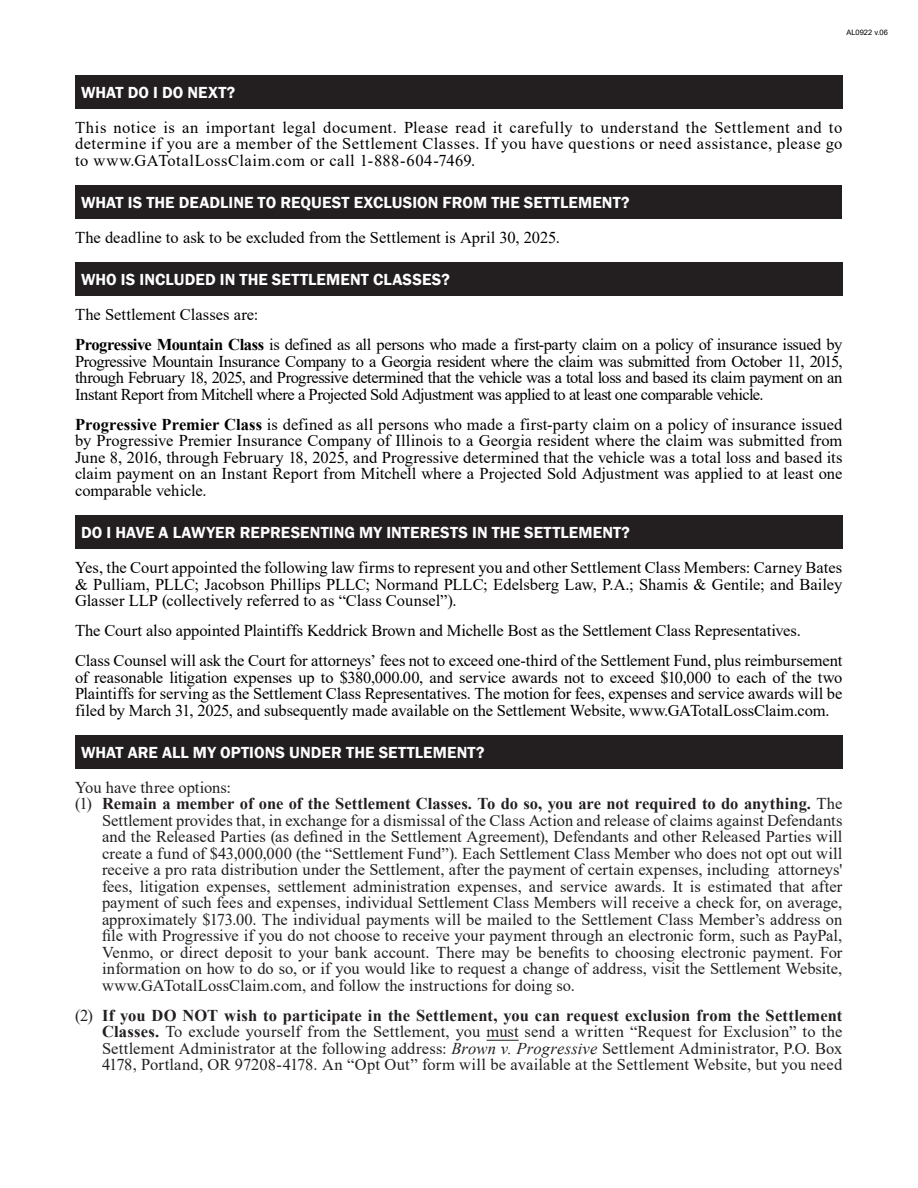
<style>
.page{position:relative;width:918px;height:1188px;background:#fff}
.page>*{position:absolute;margin:0;border:0;box-sizing:border-box;transform-origin:0 0}
.Body_Copy{font:16.5px/16.5px "Times New Roman";letter-spacing:-.005em;color:#000;text-align:justify}
.t1{font:16.5px/16.5px "Times New Roman";letter-spacing:.005em;color:#231f20;text-align:justify}
.t2{font:600 16.5px "Franklin Gothic";letter-spacing:.005em;color:#fff}
.t3{font:7.5px "Arial";color:#000}
.s1{font-weight:700}
.s2{font-style:italic}
</style>
<div class="page">
<hr style="left:487px;top:1040px;width:32px;height:1px;background:#231f20">
<div style="left:75px;top:75px;width:767px;height:34px;background:#231f20"></div>
<div style="left:75px;top:185px;width:766px;height:34px;background:#231f20"></div>
<div style="left:75px;top:262px;width:767px;height:34px;background:#231f20"></div>
<div style="left:75px;top:515px;width:767px;height:34px;background:#231f20"></div>
<div style="left:75px;top:735px;width:767px;height:34px;background:#231f20"></div>
<p class="t3" style="left:846px;top:28px;width:43px">AL0922 v.06</p>
<h1 class="t2" style="left:81px;top:82px;width:156px">WHAT DO I DO NEXT?</h1>
<p class="Body_Copy" style="left:75px;top:118px;width:769px">This notice is an important legal document. Please read it carefully to understand the Settlement and to determine if you are a member of the Settlement Classes. If you have questions or need assistance, please go to www.GATotalLossClaim.com or call 1-888-604-7469.</p>
<h1 class="t2" style="left:81px;top:192px;width:550px">WHAT IS THE DEADLINE TO REQUEST EXCLUSION FROM THE SETTLEMENT?</h1>
<p class="Body_Copy" style="left:75px;top:229px;width:486px">The deadline to ask to be excluded from the Settlement is April 30, 2025.</p>
<h1 class="t2" style="left:81px;top:269px;width:370px">WHO IS INCLUDED IN THE SETTLEMENT CLASSES?</h1>
<p class="Body_Copy" style="left:75px;top:306px;width:185px">The Settlement Classes are:</p>
<p class="Body_Copy" style="left:75px;top:336px;width:769px"><span class="s1">Progressive Mountain Class</span> is defined as all persons who made a first-party claim on a policy of insurance issued by Progressive Mountain Insurance Company to a Georgia resident where the claim was submitted from October 11, 2015, through February 18, 2025, and Progressive determined that the vehicle was a total loss and based its claim payment on an Instant Report from Mitchell where a Projected Sold Adjustment was applied to at least one comparable vehicle.</p>
<p class="Body_Copy" style="left:75px;top:415px;width:769px"><span class="s1">Progressive Premier Class</span> is defined as all persons who made a first-party claim on a policy of insurance issued by Progressive Premier Insurance Company of Illinois to a Georgia resident where the claim was submitted from June 8, 2016, through February 18, 2025, and Progressive determined that the vehicle was a total loss and based its claim payment on an Instant Report from Mitchell where a Projected Sold Adjustment was applied to at least one comparable vehicle.</p>
<h1 class="t2" style="left:81px;top:522px;width:551px">DO I HAVE A LAWYER REPRESENTING MY INTERESTS IN THE SETTLEMENT?</h1>
<p class="Body_Copy" style="left:75px;top:559px;width:769px">Yes, the Court appointed the following law firms to represent you and other Settlement Class Members: Carney Bates &amp; Pulliam, PLLC; Jacobson Phillips PLLC; Normand PLLC; Edelsberg Law, P.A.; Shamis &amp; Gentile; and Bailey Glasser LLP (collectively referred to as “Class Counsel”).</p>
<p class="Body_Copy" style="left:75px;top:622px;width:727px">The Court also appointed Plaintiffs Keddrick Brown and Michelle Bost as the Settlement Class Representatives.</p>
<p class="Body_Copy" style="left:75px;top:652px;width:769px">Class Counsel will ask the Court for attorneys’ fees not to exceed one-third of the Settlement Fund, plus reimbursement of reasonable litigation expenses up to $380,000.00, and service awards not to exceed $10,000 to each of the two Plaintiffs for serving as the Settlement Class Representatives. The motion for fees, expenses and service awards will be filed by March 31, 2025, and subsequently made available on the Settlement Website, www.GATotalLossClaim.com.</p>
<h1 class="t2" style="left:81px;top:742px;width:405px">WHAT ARE ALL MY OPTIONS UNDER THE SETTLEMENT?</h1>
<h1 class="t1" style="left:75px;top:778px;width:158px">You have three options:</h1>
<p class="t1" style="left:102px;top:795px;width:742px;text-indent:-27px">(1) <span class="s1">Remain a member of one of the Settlement Classes. To do so, you are not required to do anything.</span> The Settlement provides that, in exchange for a dismissal of the Class Action and release of claims against Defendants and the Released Parties (as defined in the Settlement Agreement), Defendants and other Released Parties will create a fund of $43,000,000 (the “Settlement Fund”). Each Settlement Class Member who does not opt out will receive a pro rata distribution under the Settlement, after the payment of certain expenses, including attorneys' fees, litigation expenses, settlement administration expenses, and service awards. It is estimated that after payment of such fees and expenses, individual Settlement Class Members will receive a check for, on average, approximately $173.00. The individual payments will be mailed to the Settlement Class Member’s address on file with Progressive if you do not choose to receive your payment through an electronic form, such as PayPal, Venmo, or direct deposit to your bank account. There may be benefits to choosing electronic payment. For information on how to do so, or if you would like to request a change of address, visit the Settlement Website, www.GATotalLossClaim.com, and follow the instructions for doing so.</p>
<p class="t1" style="left:102px;top:1006px;width:742px;text-indent:-27px">(2) <span class="s1">If you DO NOT wish to participate in the Settlement, you can request exclusion from the Settlement Classes.</span> To exclude yourself from the Settlement, you must send a written “Request for Exclusion” to the Settlement Administrator at the following address: <span class="s2">Brown v. Progressive</span> Settlement Administrator, P.O. Box 4178, Portland, OR 97208-4178. An “Opt Out” form will be available at the Settlement Website, but you need</p>
</div>
